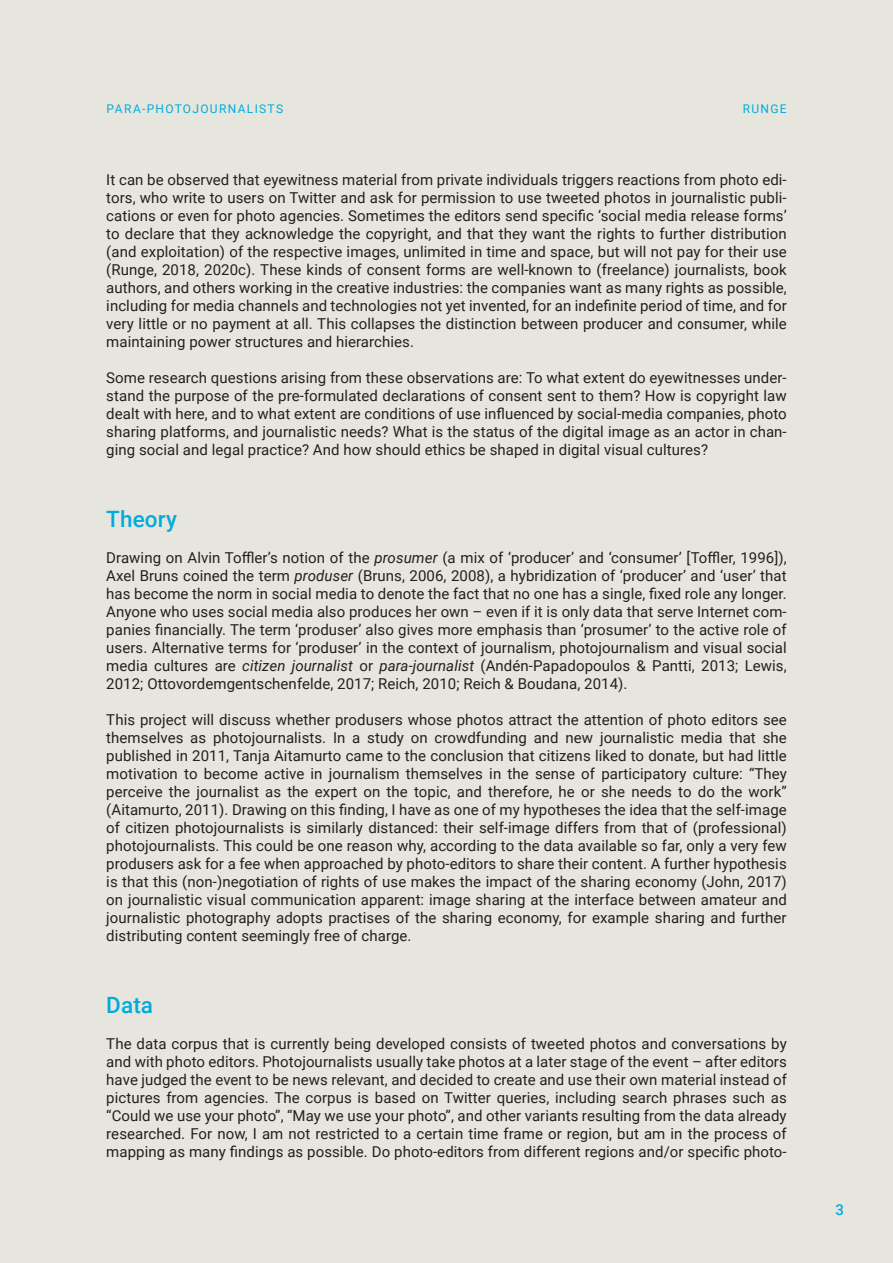
<style>
.page{position:relative;width:893px;height:1263px;background:#e7e6de}
.page>*{position:absolute;margin:0;border:0;box-sizing:border-box;transform-origin:0 0}
.Blocksatz{font:500 22.5px "Roboto";letter-spacing:.005em;color:#00acdd}
.Blocksatz-2{font:15px/18px "Roboto";letter-spacing:.005em;color:#231f20;text-align:justify}
.t1{font:500 15px "Roboto";color:#00acdd}
.t2{font:12px "Roboto";letter-spacing:.11em;color:#00acdd}
.s1{font-style:italic}
</style>
<div class="page">
<p class="t2" style="left:107px;top:100px;width:178px">PARA-PHOTOJOURNALISTS</p>
<p class="t2" style="left:743px;top:100px;width:45px">RUNGE</p>
<p class="Blocksatz-2" style="left:106px;top:170px;width:682px">It can be observed that eyewitness material from private individuals triggers reactions from photo edi&shy;tors, who write to users on Twitter and ask for permission to use tweeted photos in journalistic publi&shy;cations or even for photo agencies. Sometimes the editors send specific ‘social media release forms’ to declare that they acknowledge the copyright, and that they want the rights to further distribution (and exploitation) of the respective images, unlimited in time and space, but will not pay for their use (Runge, 2018, 2020c). These kinds of consent forms are well-known to (freelance) journalists, book authors, and others working in the creative industries: the companies want as many rights as possible, including for media channels and technologies not yet invented, for an indefinite period of time, and for very little or no payment at all. This collapses the distinction between producer and consumer, while maintaining power structures and hierarchies.</p>
<p class="Blocksatz-2" style="left:106px;top:368px;width:682px">Some research questions arising from these observations are: To what extent do eyewitnesses under&shy;stand the purpose of the pre-formulated declarations of consent sent to them? How is copyright law dealt with here, and to what extent are conditions of use influenced by social-media companies, photo sharing platforms, and journalistic needs? What is the status of the digital image as an actor in chan&shy;ging social and legal practice? And how should ethics be shaped in digital visual cultures?</p>
<p class="Blocksatz" style="left:106px;top:503px;width:72px">Theory</p>
<p class="Blocksatz-2" style="left:106px;top:548px;width:682px">Drawing on Alvin Toffler’s notion of the <span class="s1">prosumer</span> (a mix of ‘producer’ and ‘consumer’ [Toffler, 1996]), Axel Bruns coined the term <span class="s1">produser</span> (Bruns, 2006, 2008), a hybridization of ‘producer’ and ‘user’ that has become the norm in social media to denote the fact that no one has a single, fixed role any longer.<br>Anyone who uses social media also produces her own – even if it is only data that serve Internet com&shy;panies financially. The term ‘produser’ also gives more emphasis than ‘prosumer’ to the active role of users. Alternative terms for ‘produser’ in the context of journalism, photojournalism and visual social media cultures are <span class="s1">citizen journalist</span> or <span class="s1">para-journalist</span> (Andén-Papadopoulos &amp; Pantti, 2013; Lewis, 2012; Ottovordemgentschenfelde, 2017; Reich, 2010; Reich &amp; Boudana, 2014).</p>
<p class="Blocksatz-2" style="left:106px;top:710px;width:682px">This project will discuss whether produsers whose photos attract the attention of photo editors see themselves as photojournalists. In a study on crowdfunding and new journalistic media that she published in 2011, Tanja Aitamurto came to the conclusion that citizens liked to donate, but had little motivation to become active in journalism themselves in the sense of participatory culture: “They perceive the journalist as the expert on the topic, and therefore, he or she needs to do the work” (Aitamurto, 2011). Drawing on this finding, I have as one of my hypotheses the idea that the self-image of citizen photojournalists is similarly distanced: their self-image differs from that of (professional) photojournalists. This could be one reason why, according to the data available so far, only a very few produsers ask for a fee when approached by photo-editors to share their content. A further hypothesis is that this (non-)negotiation of rights of use makes the impact of the sharing economy (John, 2017) on journalistic visual communication apparent: image sharing at the interface between amateur and journalistic photography adopts practises of the sharing economy, for example sharing and further distributing content seemingly free of charge.</p>
<p class="Blocksatz" style="left:106px;top:989px;width:48px">Data</p>
<p class="Blocksatz-2" style="left:106px;top:1034px;width:682px">The data corpus that is currently being developed consists of tweeted photos and conversations by and with photo editors. Photojournalists usually take photos at a later stage of the event – after editors have judged the event to be news relevant, and decided to create and use their own material instead of pictures from agencies. The corpus is based on Twitter queries, including search phrases such as “Could we use your photo”, “May we use your photo”, and other variants resulting from the data already researched. For now, I am not restricted to a certain time frame or region, but am in the process of mapping as many findings as possible. Do photo-editors from different regions and/or specific photo-</p>
<p class="t1" style="left:836px;top:1199px;width:10px">3</p>
</div>
